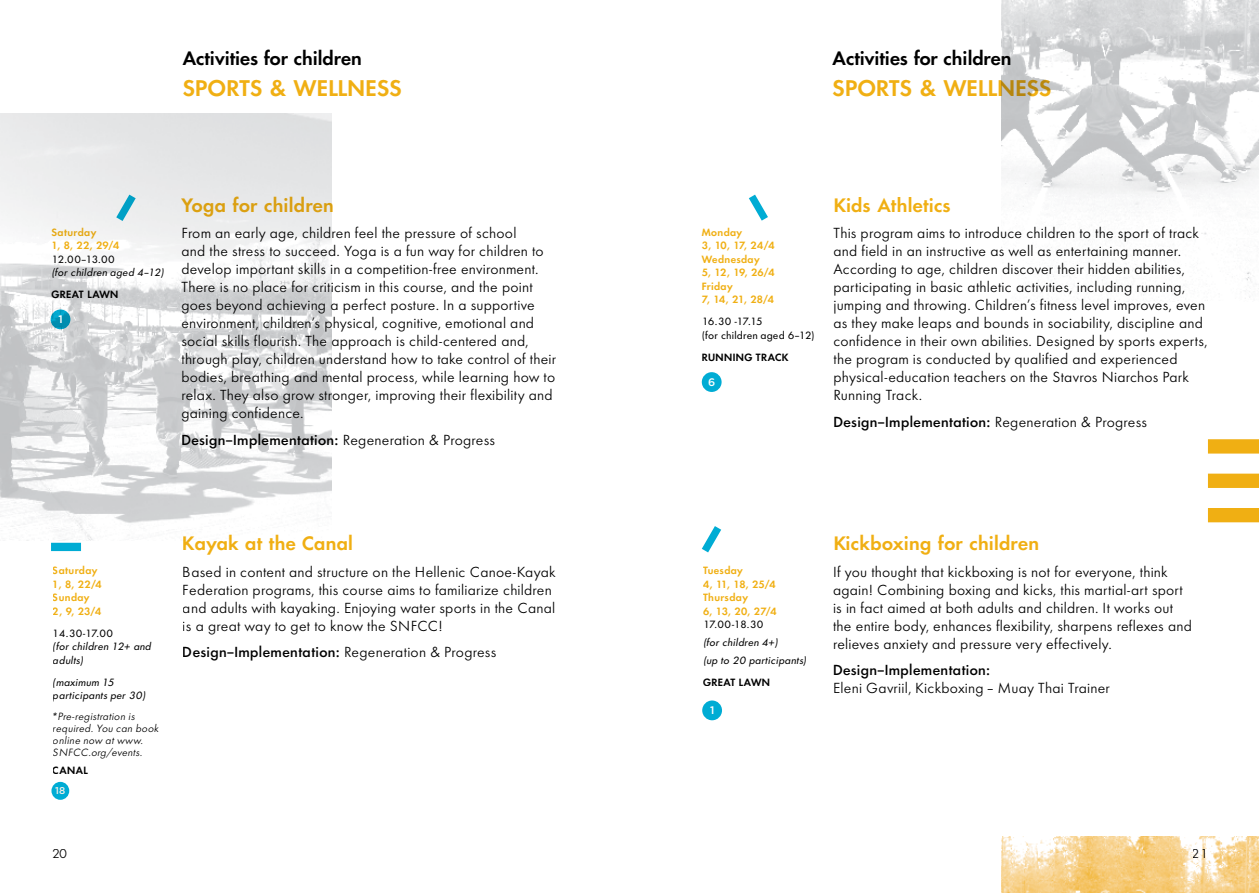
<style>
.page{position:relative;width:1259px;height:893px;background:#fff}
.page>*{position:absolute;margin:0;border:0;box-sizing:border-box;transform-origin:0 0}
.t1{font:600 21px "The Futura";letter-spacing:.015em;color:#f0af13}
.t2{font:600 18px "The Futura";letter-spacing:.015em;color:#f0af13}
.t3{font:600 18px "The Futura";color:#000}
.t4{font:13.5px/18px "The Futura";letter-spacing:.04em;color:#000}
.t5{font:500 13.5px "The Futura";letter-spacing:.03em;color:#000}
.t6{font:12px "The Futura";color:#000}
.t7{font:500 10.95px "Gotham Greek";color:#fff}
.t8{font:500 9.9px "Gotham Greek";color:#f1eee8}
.t9{font:600 9.75px/13.5px "The Futura";letter-spacing:.035em;color:#f0af13}
.t10{font:italic 9.75px/13.5px "The Futura";letter-spacing:.045em;color:#000}
.t11{font:italic 9.75px/12px "The Futura";letter-spacing:.045em;color:#000}
.t12{font:9.75px/13.5px "The Futura";letter-spacing:.035em;color:#000}
.t13{font:600 9.75px "The Futura";letter-spacing:.04em;color:#000}
.s1{font-weight:400}
</style>
<div class="page">
<img style="left:0;top:114px;width:332px;height:426px">
<svg style="left:116px;top:195px;width:20px;height:26px"></svg>
<svg style="left:51px;top:309px;width:19px;height:20px"></svg>
<div style="left:51px;top:782px;width:18px;height:18px;background:#00acd4;border-radius:50%"></div>
<img style="left:1001px;top:0;width:258px;height:301px">
<img style="left:1001px;top:836px;width:258px;height:57px">
<div style="left:702px;top:372px;width:19px;height:20px;background:#00acd4;border-radius:50%"></div>
<svg style="left:749px;top:195px;width:19px;height:26px"></svg>
<svg style="left:702px;top:526px;width:19px;height:26px"></svg>
<div style="left:702px;top:700px;width:20px;height:20px;background:#00acd4;border-radius:50%"></div>
<div style="left:51px;top:543px;width:30px;height:8px;background:#00acd4"></div>
<svg style="left:1208px;top:439px;width:51px;height:15px"></svg>
<svg style="left:1208px;top:474px;width:51px;height:14px"></svg>
<svg style="left:1208px;top:508px;width:51px;height:14px"></svg>
<h2 class="t3" style="left:183px;top:47px;width:180px">Activities for children</h2>
<h1 class="t1" style="left:183px;top:75px;width:220px">SPORTS &amp; WELLNESS</h1>
<p class="t9" style="left:51px;top:225px;width:69px">Saturday<br>1, 8, 22, 29/4</p>
<p class="t12" style="left:51px;top:252px;width:65px">12.00–13.00</p>
<p class="t10" style="left:51px;top:266px;width:113px">(for children aged 4–12)</p>
<p class="t13" style="left:51px;top:288px;width:68px">GREAT LAWN</p>
<p class="t7" style="left:58px;top:313px;width:6px">1</p>
<h2 class="t2" style="left:181px;top:194px;width:154px">Yoga for children</h2>
<p class="t4" style="left:181px;top:224px;width:376px">From an early age, children feel the pressure of school<br>and the stress to succeed. Yoga is a fun way for children to develop important skills in a competition-free environment.<br>There is no place for criticism in this course, and the point goes beyond achieving a perfect posture. In a supportive environment, children’s physical, cognitive, emotional and social skills flourish. The approach is child-centered and, through play, children understand how to take control of their bodies, breathing and mental process, while learning how to relax. They also grow stronger, improving their flexibility and gaining confidence.</p>
<p class="t5" style="left:181px;top:431px;width:315px">Design–Implementation: <span class="s1">Regeneration &amp; Progress</span></p>
<p class="t9" style="left:53px;top:564px;width:51px">Saturday<br>1, 8, 22/4<br>Sunday<br>2, 9, 23/4</p>
<p class="t12" style="left:53px;top:626px;width:62px">14.30-17.00</p>
<p class="t10" style="left:53px;top:640px;width:99px">(for children 12+ and adults)</p>
<p class="t10" style="left:53px;top:675px;width:94px">(maximum 15 participants per 30)</p>
<p class="t11" style="left:53px;top:710px;width:107px">*Pre-registration is required. You can book online now at www.<br>SNFCC.org/events.</p>
<p class="t13" style="left:53px;top:763px;width:36px">CANAL</p>
<p class="t8" style="left:55px;top:785px;width:12px">18</p>
<h2 class="t2" style="left:183px;top:532px;width:172px">Kayak at the Canal</h2>
<p class="t4" style="left:183px;top:563px;width:374px">Based in content and structure on the Hellenic Canoe-Kayak Federation programs, this course aims to familiarize children and adults with kayaking. Enjoying water sports in the Canal is a great way to get to know the SNFCC!</p>
<p class="t5" style="left:183px;top:643px;width:315px">Design–Implementation: <span class="s1">Regeneration &amp; Progress</span></p>
<h2 class="t3" style="left:832px;top:47px;width:180px">Activities for children</h2>
<h1 class="t1" style="left:832px;top:75px;width:220px">SPORTS &amp; WELLNESS</h1>
<p class="t9" style="left:702px;top:225px;width:74px">Monday<br>3, 10, 17, 24/4<br>Wednesday<br>5, 12, 19, 26/4<br>Friday<br>7, 14, 21, 28/4</p>
<p class="t12" style="left:702px;top:315px;width:114px">16.30 -17.15<br>(for children aged 6–12)</p>
<p class="t13" style="left:702px;top:351px;width:88px">RUNNING TRACK</p>
<p class="t7" style="left:708px;top:376px;width:9px">6</p>
<h2 class="t2" style="left:833px;top:194px;width:119px">Kids Athletics</h2>
<p class="t4" style="left:833px;top:224px;width:375px">This program aims to introduce children to the sport of track and field in an instructive as well as entertaining manner.<br>According to age, children discover their hidden abilities, participating in basic athletic activities, including running, jumping and throwing. Children’s fitness level improves, even as they make leaps and bounds in sociability, discipline and confidence in their own abilities. Designed by sports experts, the program is conducted by qualified and experienced physical-education teachers on the Stavros Niarchos Park Running Track.</p>
<p class="t5" style="left:833px;top:413px;width:315px">Design–Implementation: <span class="s1">Regeneration &amp; Progress</span></p>
<p class="t9" style="left:703px;top:564px;width:75px">Tuesday<br>4, 11, 18, 25/4<br>Thursday<br>6, 13, 20, 27/4</p>
<p class="t12" style="left:703px;top:618px;width:62px">17.00-18.30</p>
<p class="t10" style="left:703px;top:634px;width:104px;line-height:17.7px">(for children 4+)<br>(up to 20 participants)</p>
<p class="t13" style="left:703px;top:676px;width:68px">GREAT LAWN</p>
<p class="t7" style="left:710px;top:704px;width:6px">1</p>
<h2 class="t2" style="left:833px;top:532px;width:208px">Kickboxing for children</h2>
<p class="t4" style="left:833px;top:563px;width:360px">If you thought that kickboxing is not for everyone, think again! Combining boxing and kicks, this martial-art sport is in fact aimed at both adults and children. It works out the entire body, enhances flexibility, sharpens reflexes and relieves anxiety and pressure very effectively.</p>
<p class="t5" style="left:833px;top:661px;width:158px">Design–Implementation:</p>
<p class="t4" style="left:833px;top:679px;width:278px">Eleni Gavriil, Kickboxing – Muay Thai Trainer</p>
<p class="t6" style="left:51px;top:847px;width:18px">20</p>
<p class="t6" style="left:1191px;top:847px;width:18px">21</p>
</div>
